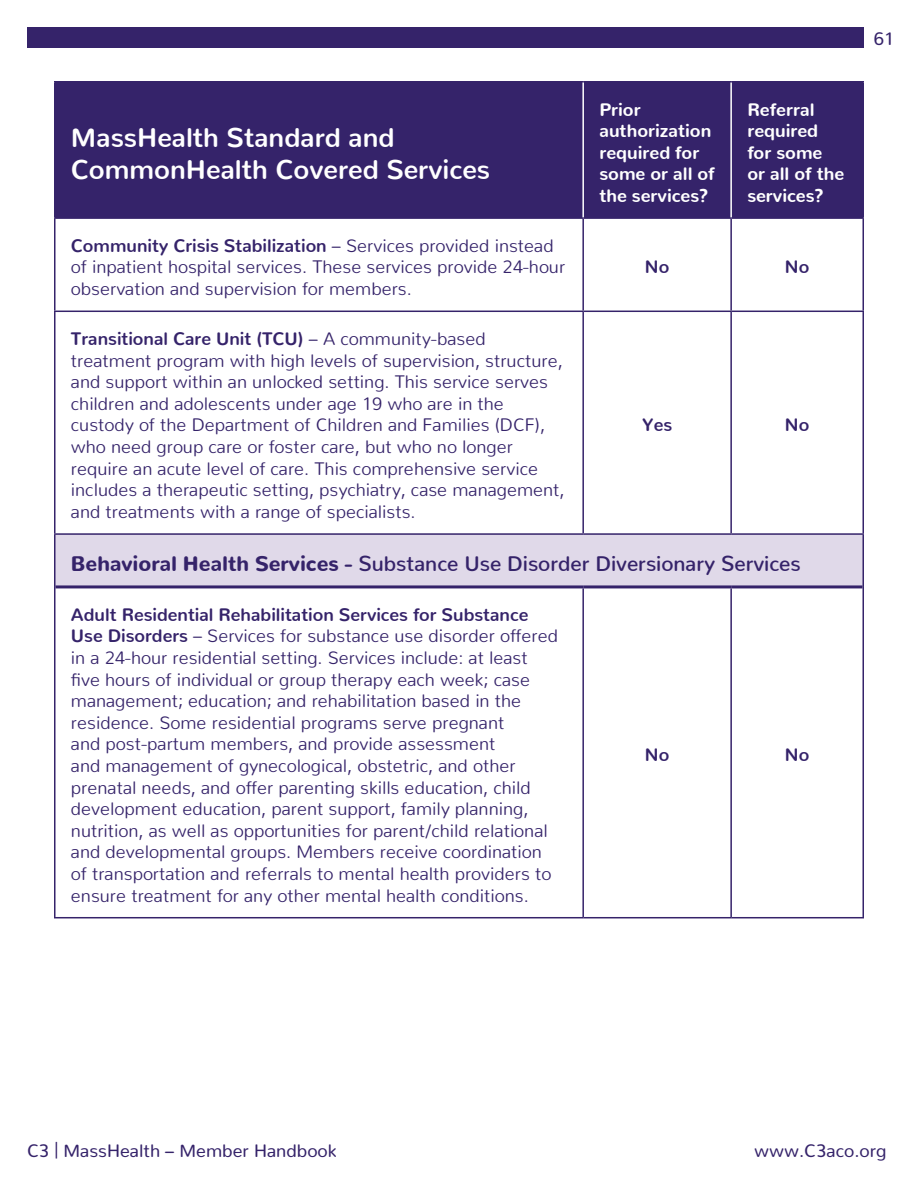
<style>
.page{position:relative;width:918px;height:1188px;background:#fff}
.page>*{position:absolute;margin:0;border:0;box-sizing:border-box;transform-origin:0 0}
.t1{font:700 27px/32.4px "Nunito";color:#fff}
.t2{font:600 21px "Nunito";color:#35236a}
.t3{font:300 18px/21.6px "Nunito";color:#35236a}
.t4{font:800 18px/21.6px "Nunito";color:#fff}
.t5{font:18px "Nunito";color:#35236a}
.t6{font:700 18px "Nunito";color:#35236a}
.s1{font-weight:700}
.s2{font-weight:900}
</style>
<div class="page">
<div style="left:27px;top:27px;width:837px;height:20px;background:#35236a"></div>
<div style="left:56px;top:83px;width:806px;height:134px;background:#35236a"></div>
<div style="left:55px;top:534px;width:808px;height:53px;background:#e0d9e9"></div>
<hr style="left:54px;top:81px;width:529px;height:2px;background:#35236a">
<hr style="left:54px;top:83px;width:2px;height:134px;background:#35236a">
<hr style="left:583px;top:81px;width:148px;height:2px;background:#35236a">
<hr style="left:731px;top:81px;width:133px;height:2px;background:#35236a">
<hr style="left:862px;top:83px;width:2px;height:134px;background:#35236a">
<hr style="left:54px;top:217px;width:529px;height:2px;background:#35236a">
<hr style="left:54px;top:219px;width:2px;height:92px;background:#35236a">
<hr style="left:583px;top:217px;width:148px;height:2px;background:#35236a">
<hr style="left:582px;top:219px;width:2px;height:92px;background:#35236a">
<hr style="left:731px;top:217px;width:133px;height:2px;background:#35236a">
<hr style="left:730px;top:219px;width:2px;height:92px;background:#35236a">
<hr style="left:862px;top:219px;width:2px;height:92px;background:#35236a">
<hr style="left:54px;top:311px;width:529px;height:1px;background:#35236a">
<hr style="left:54px;top:312px;width:2px;height:221px;background:#35236a">
<hr style="left:583px;top:311px;width:148px;height:1px;background:#35236a">
<hr style="left:582px;top:312px;width:2px;height:221px;background:#35236a">
<hr style="left:731px;top:311px;width:133px;height:1px;background:#35236a">
<hr style="left:730px;top:312px;width:2px;height:221px;background:#35236a">
<hr style="left:862px;top:312px;width:2px;height:221px;background:#35236a">
<hr style="left:54px;top:587px;width:2px;height:330px;background:#35236a">
<hr style="left:582px;top:588px;width:2px;height:329px;background:#35236a">
<hr style="left:730px;top:588px;width:2px;height:329px;background:#35236a">
<hr style="left:862px;top:587px;width:2px;height:330px;background:#35236a">
<hr style="left:54px;top:917px;width:529px;height:1px;background:#35236a">
<hr style="left:583px;top:917px;width:148px;height:1px;background:#35236a">
<hr style="left:731px;top:917px;width:133px;height:1px;background:#35236a">
<hr style="left:582px;top:83px;width:2px;height:134px;background:#fff">
<hr style="left:730px;top:83px;width:2px;height:134px;background:#fff">
<hr style="left:54px;top:535px;width:2px;height:52px;background:#35236a">
<hr style="left:54px;top:533px;width:529px;height:2px;background:#35236a">
<hr style="left:583px;top:533px;width:148px;height:2px;background:#35236a">
<hr style="left:731px;top:533px;width:133px;height:2px;background:#35236a">
<hr style="left:862px;top:535px;width:2px;height:52px;background:#35236a">
<hr style="left:56px;top:585px;width:527px;height:3px;background:#35236a">
<hr style="left:583px;top:585px;width:148px;height:3px;background:#35236a">
<hr style="left:731px;top:585px;width:131px;height:3px;background:#35236a">
<h1 class="t1" style="left:71px;top:118px;width:421px">MassHealth Standard and<br>CommonHealth Covered Services</h1>
<p class="t3" style="left:71px;top:233px;width:496px"><span class="s1">Community Crisis Stabilization</span> – Services provided instead of inpatient hospital services. These services provide 24-hour observation and supervision for members.</p>
<p class="t3" style="left:71px;top:326px;width:495px"><span class="s1">Transitional Care Unit (TCU)</span> – A community-based treatment program with high levels of supervision, structure, and support within an unlocked setting. This service serves children and adolescents under age 19 who are in the custody of the Department of Children and Families (DCF), who need group care or foster care, but who no longer require an acute level of care. This comprehensive service includes a therapeutic setting, psychiatry, case management, and treatments with a range of specialists.</p>
<p class="t4" style="left:599px;top:96px;width:117px">Prior authorization required for some or all of the services?</p>
<p class="t4" style="left:747px;top:96px;width:98px">Referral required for some or all of the services?</p>
<p class="t6" style="left:645px;top:251px;width:26px">No</p>
<p class="t6" style="left:785px;top:251px;width:26px">No</p>
<p class="t6" style="left:642px;top:409px;width:31px">Yes</p>
<p class="t6" style="left:785px;top:409px;width:26px">No</p>
<p class="t2" style="left:71px;top:545px;width:731px"><span class="s2">Behavioral Health Services -</span> Substance Use Disorder Diversionary Services</p>
<p class="t3" style="left:71px;top:602px;width:489px"><span class="s1">Adult Residential Rehabilitation Services for Substance Use Disorders</span> – Services for substance use disorder offered in a 24-hour residential setting. Services include: at least five hours of individual or group therapy each week; case management; education; and rehabilitation based in the residence. Some residential programs serve pregnant<br>and post-partum members, and provide assessment<br>and management of gynecological, obstetric, and other prenatal needs, and offer parenting skills education, child development education, parent support, family planning, nutrition, as well as opportunities for parent/child relational and developmental groups. Members receive coordination of transportation and referrals to mental health providers to ensure treatment for any other mental health conditions.</p>
<p class="t6" style="left:645px;top:739px;width:26px">No</p>
<p class="t6" style="left:785px;top:739px;width:26px">No</p>
<p class="t5" style="left:874px;top:23px;width:22px">61</p>
<p class="t5" style="left:27px;top:1135px;width:311px">C3 | MassHealth – Member Handbook</p>
<p class="t5" style="left:754px;top:1135px;width:134px">www.C3aco.org</p>
</div>
